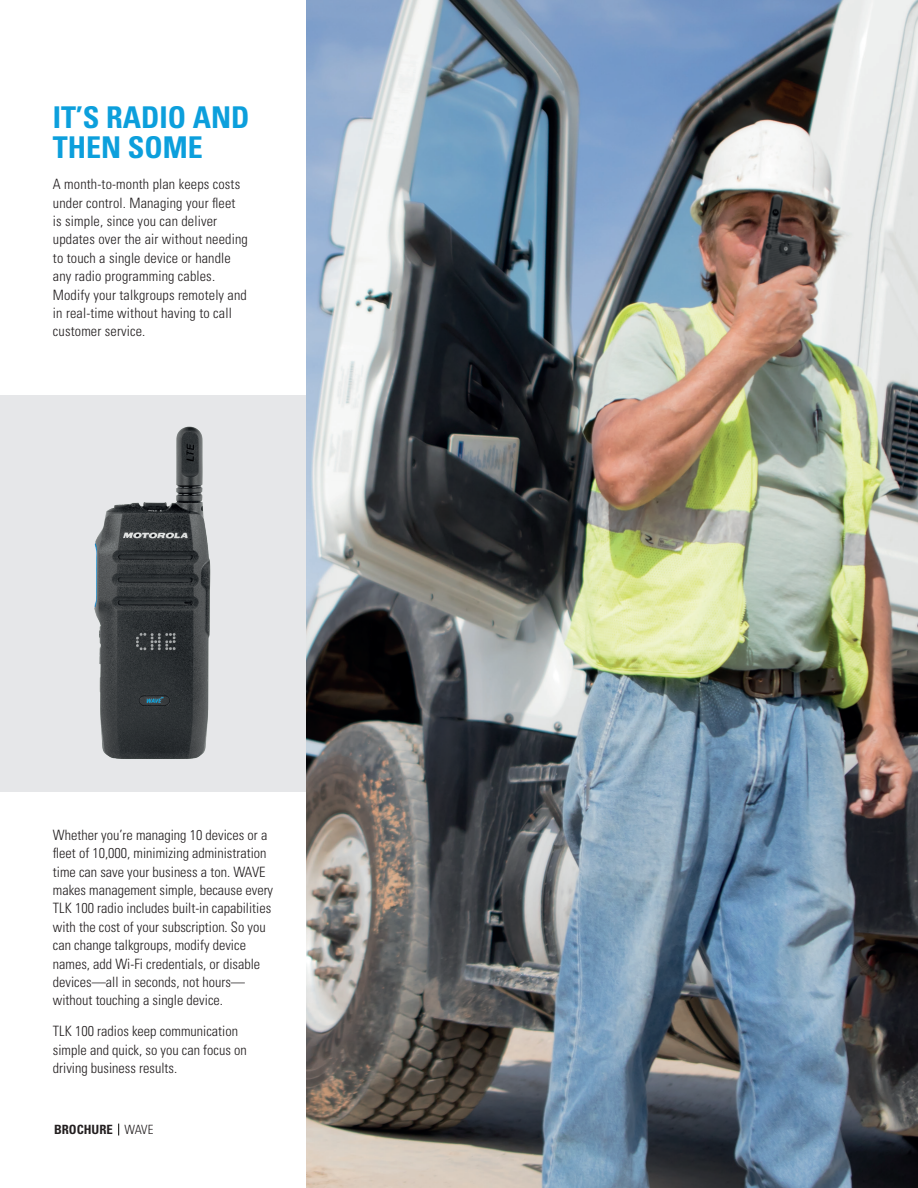
<style>
.page{position:relative;width:918px;height:1188px;background:#fff}
.page>*{position:absolute;margin:0;border:0;box-sizing:border-box;transform-origin:0 0}
.t1{font:700 condensed 30px/30px "Univers LT Std";color:#0c9fdc}
.t2{font:300 condensed 14.25px/18.3px "Univers LT Std";color:#231f20}
.t3{font:700 condensed 12.75px "Univers LT Std";color:#231f20}
.s1{font-weight:300}
</style>
<div class="page">
<div style="left:0;top:396px;width:918px;height:396px;background:#e6e7e9"></div>
<img style="left:306px;top:0;width:612px;height:1188px">
<img style="left:94px;top:426px;width:117px;height:333px">
<p class="t1" style="left:53px;top:102px;width:198px">IT’S RADIO AND<br>THEN SOME</p>
<p class="t2" style="left:53px;top:175px;width:196px">A month-to-month plan keeps costs under control. Managing your fleet is simple, since you can deliver updates over the air without needing to touch a single device or handle any radio programming cables.<br>Modify your talkgroups remotely and in real-time without having to call customer service.</p>
<p class="t2" style="left:53px;top:826px;width:222px">Whether you’re managing 10 devices or a fleet of 10,000, minimizing administration time can save your business a ton. WAVE makes management simple, because every TLK 100 radio includes built-in capabilities with the cost of your subscription. So you can change talkgroups, modify device names, add Wi-Fi credentials, or disable devices—all in seconds, not hours— without touching a single device.</p>
<p class="t2" style="left:53px;top:1022px;width:195px">TLK 100 radios keep communication simple and quick, so you can focus on driving business results.</p>
<p class="t3" style="left:54px;top:1122px;width:101px">BROCHURE <span class="s1">WAVE</span></p>
</div>
